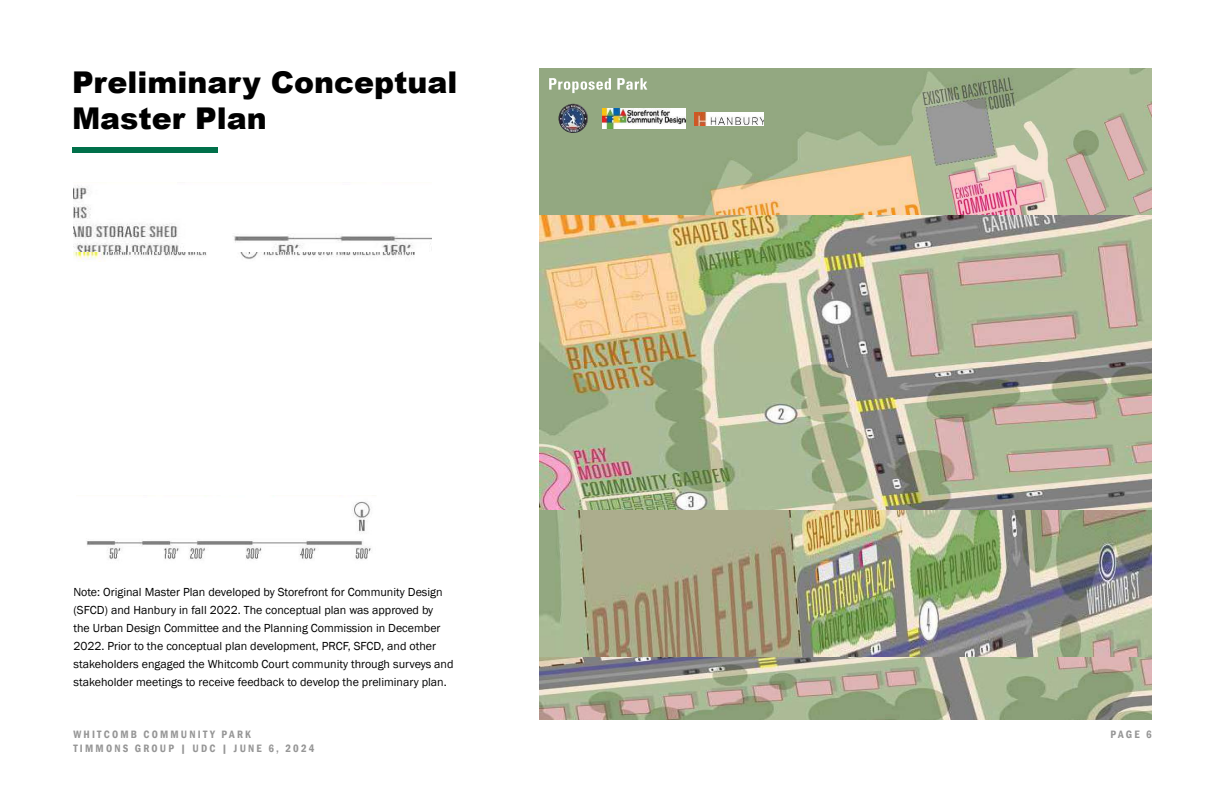
<style>
.page{position:relative;width:1224px;height:792px;background:#fff}
.page>*{position:absolute;margin:0;border:0;box-sizing:border-box;transform-origin:0 0}
.t1{font:900 30px/36px "Arial";color:#000}
.t2{font:12px/18px "Franklin Gothic";color:#000}
.t3{font:600 condensed 11px/13.2px "Franklin Gothic";letter-spacing:.2em;color:#969696}
</style>
<div class="page">
<div style="left:72px;top:148px;width:146px;height:5px;background:#00704a"></div>
<img style="left:540px;top:68px;width:612px;height:652px">
<svg style="left:549px;top:78px;width:98px;height:15px"></svg>
<img style="left:73px;top:185px;width:358px;height:77px">
<img style="left:603px;top:108px;width:83px;height:20px">
<img style="left:694px;top:113px;width:70px;height:12px">
<img style="left:559px;top:104px;width:29px;height:29px">
<img style="left:86px;top:495px;width:285px;height:65px">
<h1 class="t1" style="left:72px;top:64px;width:387px">Preliminary Conceptual<br>Master Plan</h1>
<p class="t2" style="left:73px;top:583px;width:382px">Note: Original Master Plan developed by Storefront for Community Design (SFCD) and Hanbury in fall 2022. The conceptual plan was approved by<br>the Urban Design Committee and the Planning Commission in December 2022. Prior to the conceptual plan development, PRCF, SFCD, and other stakeholders engaged the Whitcomb Court community through surveys and stakeholder meetings to receive feedback to develop the preliminary plan.</p>
<p class="t3" style="left:73px;top:728px;width:242px">WHITCOMB COMMUNITY PARK<br>TIMMONS GROUP | UDC | JUNE 6, 2024</p>
<p class="t3" style="left:1111px;top:728px;width:43px">PAGE 6</p>
</div>
